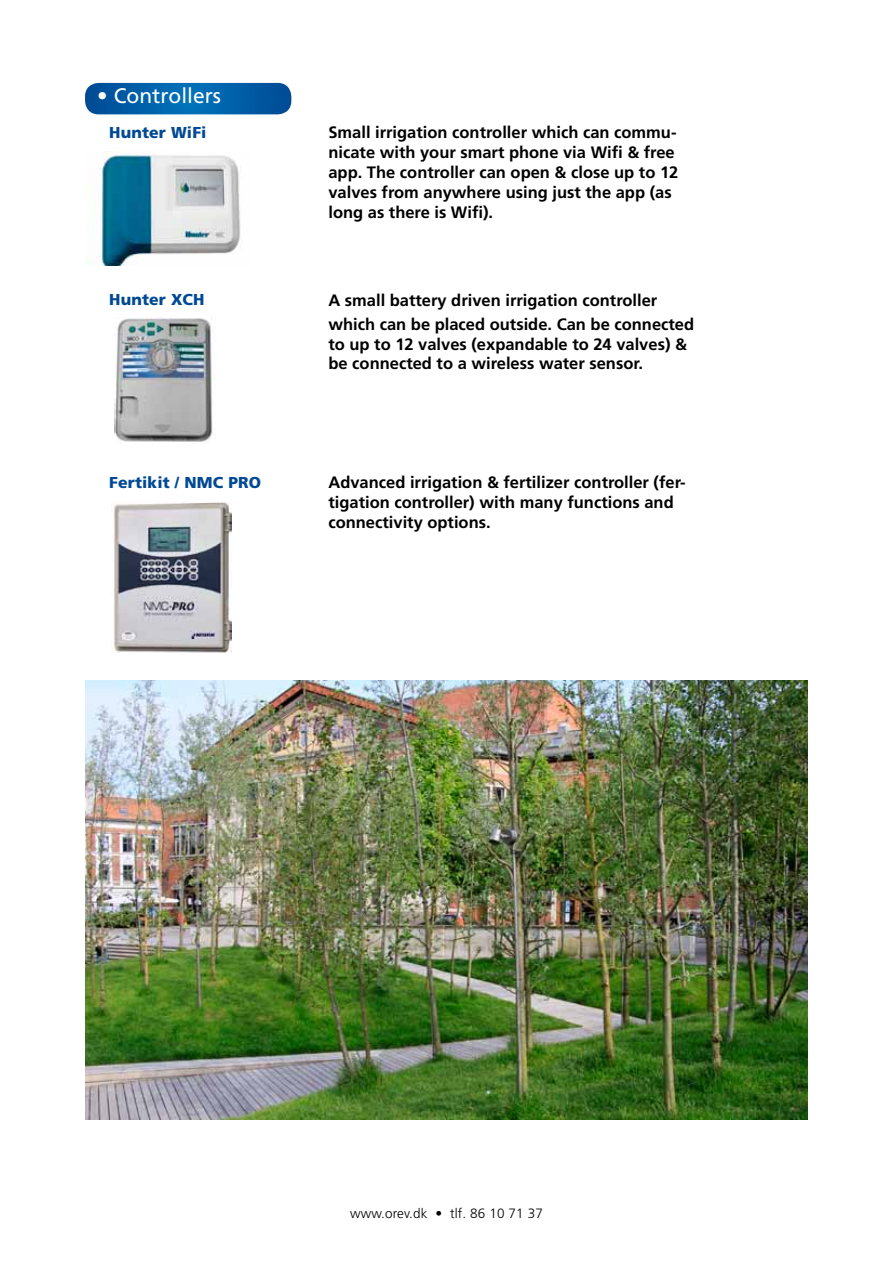
<style>
.page{position:relative;width:893px;height:1263px;background:#fff}
.page>*{position:absolute;margin:0;border:0;box-sizing:border-box;transform-origin:0 0}
.t1{font:21px "Frutiger LT Std";color:#fff}
.t2{font:700 16.5px/19.8px "Frutiger LT Std";color:#000}
.t3{font:900 15.75px "Frutiger LT Std";letter-spacing:.01em;color:#004994}
.t4{font:300 13.5px "Frutiger LT Std";letter-spacing:.01em;color:#000}
</style>
<div class="page">
<svg style="left:85px;top:83px;width:206px;height:31px;background:#0562a9"></svg>
<img style="left:85px;top:680px;width:723px;height:440px">
<img style="left:111px;top:504px;width:120px;height:149px">
<img style="left:99px;top:152px;width:142px;height:113px">
<img style="left:115px;top:318px;width:98px;height:124px">
<p class="t1" style="left:97px;top:84px;width:125px">• Controllers</p>
<p class="t3" style="left:109px;top:123px;width:99px">Hunter WiFi</p>
<p class="t2" style="left:328px;top:123px;width:351px">Small irrigation controller which can commu&shy;nicate with your smart phone via Wifi &amp; free app. The controller can open &amp; close up to 12 valves from anywhere using just the app (as long as there is Wifi).</p>
<p class="t3" style="left:109px;top:290px;width:97px">Hunter XCH</p>
<p class="t3" style="left:109px;top:473px;width:153px">Fertikit / NMC PRO</p>
<p class="t2" style="left:328px;top:288px;width:367px;line-height:24px">A small battery driven irrigation controller which can be placed outside. Can be connected</p>
<p class="t2" style="left:328px;top:334px;width:360px">to up to 12 valves (expandable to 24 valves) &amp; be connected to a wireless water sensor.</p>
<p class="t2" style="left:328px;top:473px;width:359px">Advanced irrigation &amp; fertilizer controller (fer&shy;tigation controller) with many functions and connectivity options.</p>
<p class="t4" style="left:350px;top:1205px;width:194px">www.orev.dk • tlf. 86 10 71 37</p>
</div>
